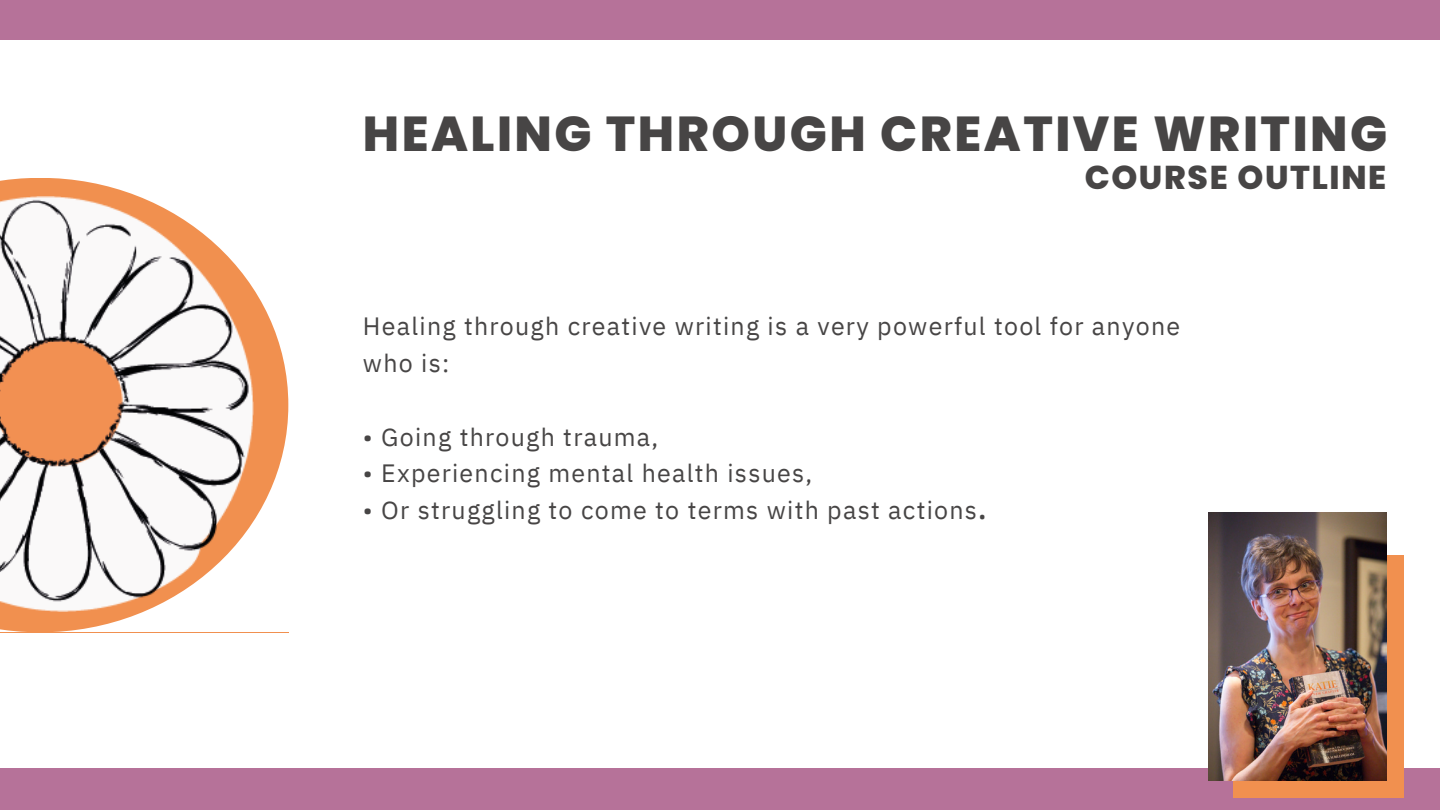
<style>
.page{position:relative;width:1440px;height:810px;background:#fff}
.page>*{position:absolute;margin:0;border:0;box-sizing:border-box;transform-origin:0 0}
.t1{font:800 49px "Poppins";letter-spacing:.05em;color:#474545}
.t2{font:800 33px "Poppins";letter-spacing:.05em;color:#474545}
.t3{font:25px/36.8px "IBM Plex Sans";letter-spacing:.05em;color:#474545}
.s1{font-weight:700}
</style>
<div class="page">
<div style="left:0;top:0;width:1440px;height:40px;background:#b67299"></div>
<div style="left:0;top:768px;width:1440px;height:42px;background:#b67299"></div>
<div style="left:1233px;top:555px;width:170px;height:242px;background:#f1904f"></div>
<img style="left:1208px;top:512px;width:179px;height:269px">
<svg style="left:0;top:178px;width:288px;height:454px"></svg>
<img style="left:0;top:196px;width:253px;height:416px">
<p class="t1" style="left:363px;top:100px;width:1026px">HEALING THROUGH CREATIVE WRITING</p>
<p class="t2" style="left:1085px;top:154px;width:303px">COURSE OUTLINE</p>
<p class="t3" style="left:363px;top:308px;width:819px">Healing through creative writing is a very powerful tool for anyone who is:</p>
<p class="t3" style="left:363px;top:418px;width:297px">• Going through trauma,</p>
<p class="t3" style="left:363px;top:455px;width:451px">• Experiencing mental health issues,</p>
<p class="t3" style="left:363px;top:491px;width:625px">• Or struggling to come to terms with past actions<span class="s1">.</span></p>
</div>
